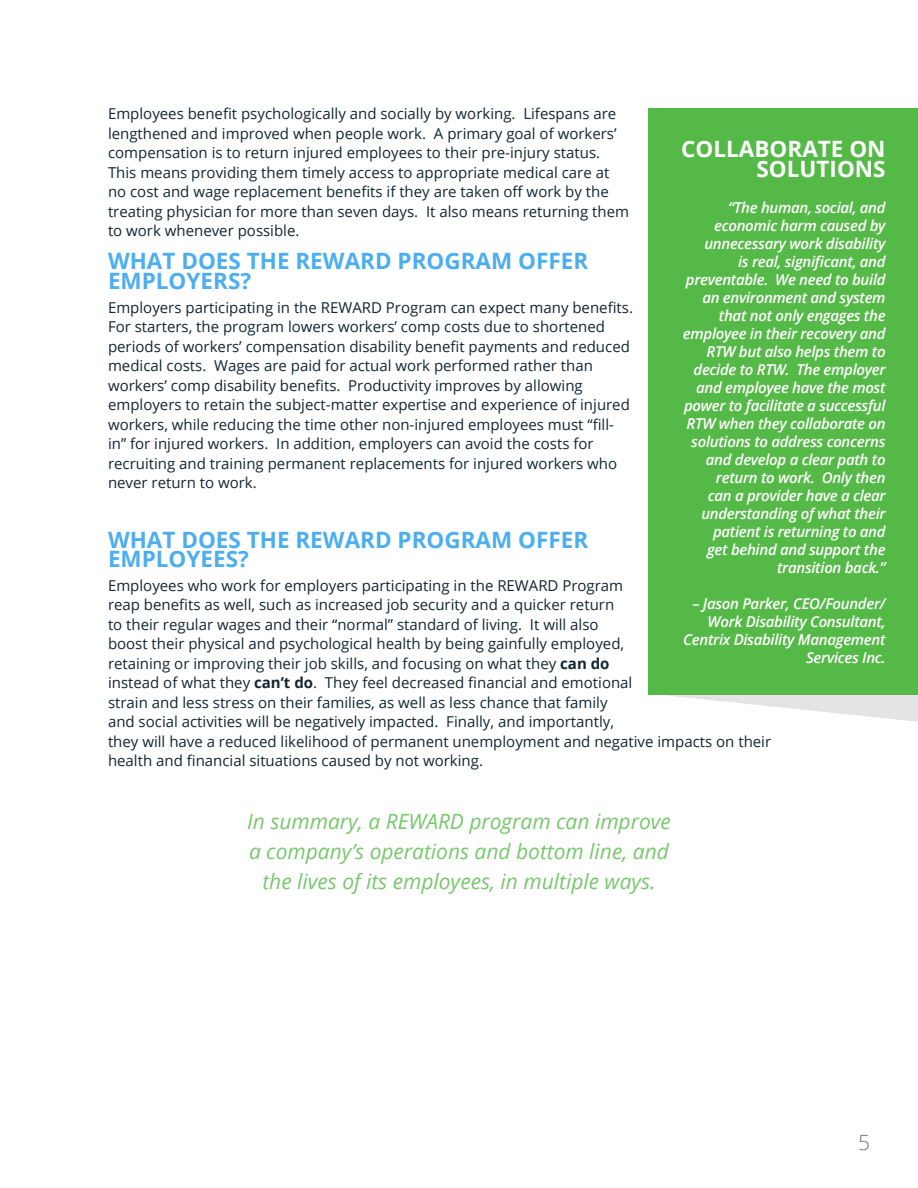
<style>
.page{position:relative;width:918px;height:1188px;background:#fff}
.page>*{position:absolute;margin:0;border:0;box-sizing:border-box;transform-origin:0 0}
.Heading_1{font:700 22.5px/19.5px "Open Sans";color:#4daeef}
.Block_Title{font:700 22.5px/19.5px "Open Sans";color:#fff;text-align:right}
.Pull_Quote{font:italic 21px/30px "Open Sans";color:#77c76d;text-align:center}
.t1{font:300 21px "Open Sans";color:#777879}
.t2{font:15px/19.5px "Open Sans";color:#122632}
.Block_Body{font:italic 600 15px/18px "Open Sans";letter-spacing:-.02em;color:#fff;text-align:right}
.s1{font-weight:700}
</style>
<div class="page">
<div style="left:648px;top:108px;width:270px;height:586px;background:#55b948"></div>
<svg style="left:657px;top:694px;width:261px;height:28px"></svg>
<p class="t2" style="left:108px;top:104px;width:523px">Employees benefit psychologically and socially by working. Lifespans are lengthened and improved when people work. A primary goal of workers’ compensation is to return injured employees to their pre-injury status.<br>This means providing them timely access to appropriate medical care at no cost and wage replacement benefits if they are taken off work by the treating physician for more than seven days. It also means returning them to work whenever possible.</p>
<p class="Heading_1" style="left:108px;top:251px;width:482px">WHAT DOES THE REWARD PROGRAM OFFER<br>EMPLOYERS?</p>
<p class="t2" style="left:108px;top:297px;width:527px">Employers participating in the REWARD Program can expect many benefits.<br>For starters, the program lowers workers’ comp costs due to shortened periods of workers’ compensation disability benefit payments and reduced medical costs. Wages are paid for actual work performed rather than workers’ comp disability benefits. Productivity improves by allowing employers to retain the subject-matter expertise and experience of injured workers, while reducing the time other non-injured employees must “fill&shy;in” for injured workers. In addition, employers can avoid the costs for recruiting and training permanent replacements for injured workers who never return to work.</p>
<p class="Block_Title" style="left:681px;top:139px;width:206px">COLLABORATE ON<br>SOLUTIONS</p>
<p class="Block_Body" style="left:683px;top:198px;width:204px">“The human, social, and economic harm caused by unnecessary work disability<br>is real, significant, and preventable. We need to build an environment and system that not only engages the employee in their recovery and<br>RTW but also helps them to decide to RTW. The employer and employee have the most power to facilitate a successful<br>RTW when they collaborate on solutions to address concerns and develop a clear path to return to work. Only then<br>can a provider have a clear understanding of what their patient is returning to and<br>get behind and support the transition back.”</p>
<p class="Block_Body" style="left:683px;top:594px;width:204px">– Jason Parker, CEO/Founder/<br>Work Disability Consultant,<br>Centrix Disability Management<br>Services Inc.</p>
<p class="Heading_1" style="left:108px;top:529px;width:482px">WHAT DOES THE REWARD PROGRAM OFFER<br>EMPLOYEES?</p>
<p class="t2" style="left:108px;top:575px;width:665px">Employees who work for employers participating in the REWARD Program<br>reap benefits as well, such as increased job security and a quicker return<br>to their regular wages and their “normal” standard of living. It will also<br>boost their physical and psychological health by being gainfully employed,<br>retaining or improving their job skills, and focusing on what they <span class="s1">can do<br></span>instead of what they <span class="s1">can’t do</span>. They feel decreased financial and emotional<br>strain and less stress on their families, as well as less chance that family<br>and social activities will be negatively impacted. Finally, and importantly,<br>they will have a reduced likelihood of permanent unemployment and negative impacts on their health and financial situations caused by not working.</p>
<p class="Pull_Quote" style="left:247px;top:806px;width:425px">In summary, a REWARD program can improve a company’s operations and bottom line, and the lives of its employees, in multiple ways.</p>
<h2 class="t1" style="left:858px;top:1128px;width:13px">5</h2>
</div>
